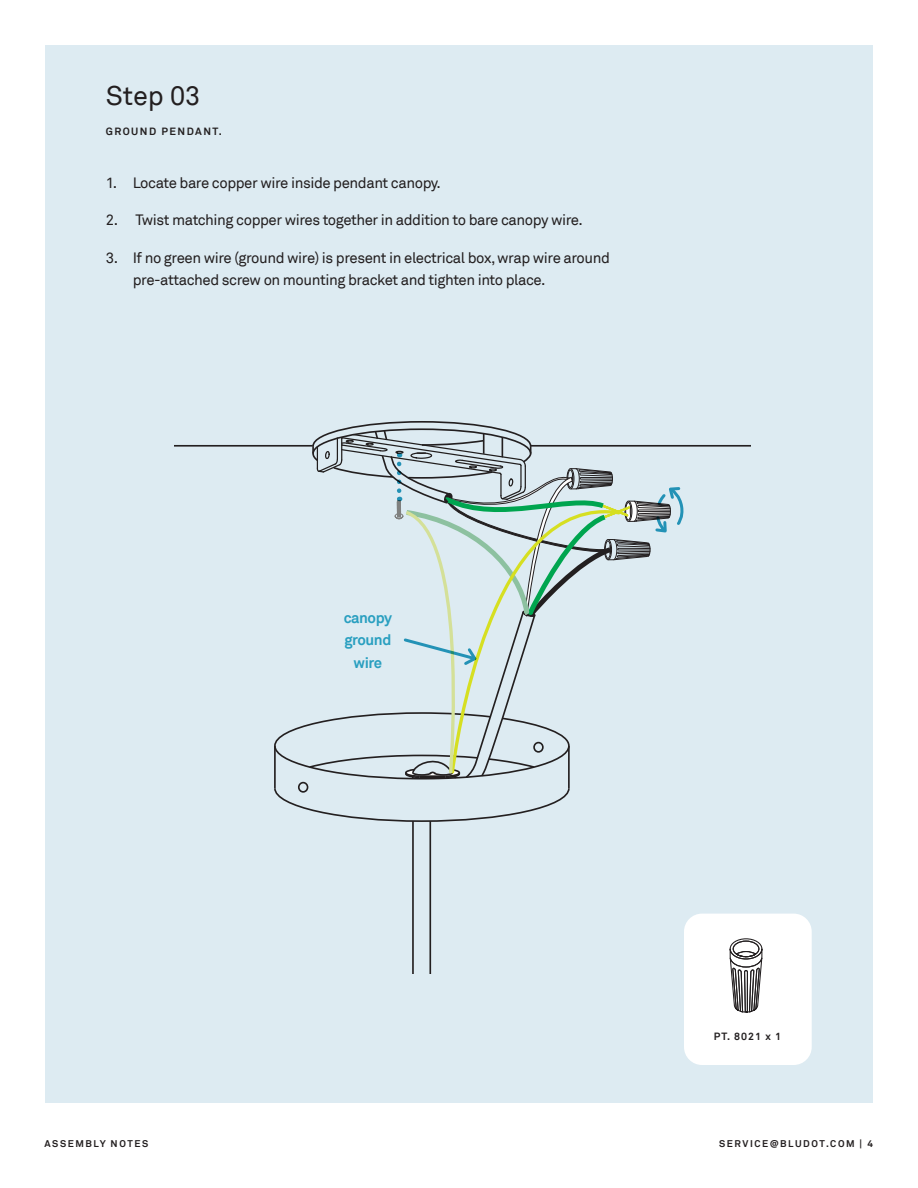
<style>
.page{position:relative;width:918px;height:1188px;background:#fff}
.page>*{position:absolute;margin:0;border:0;box-sizing:border-box;transform-origin:0 0}
.t1{font:27px "Akkurat";color:#231f20}
.t2{font:15px/22.5px "Akkurat";letter-spacing:-.03em;color:#231f20}
.t3{font:700 15px/22.5px "Akkurat";letter-spacing:-.03em;color:#299fc0;text-align:center}
.t4{font:700 10.5px "Akkurat";letter-spacing:.14em;color:#231f20}
.t5{font:700 9.75px "Akkurat";letter-spacing:.16em;color:#231f20}
</style>
<div class="page">
<div style="left:45px;top:45px;width:828px;height:1057px;background:#ddebf2"></div>
<hr style="left:531px;top:445px;width:220px;height:2px;background:#231f20">
<hr style="left:174px;top:445px;width:139px;height:2px;background:#231f20">
<hr style="left:429px;top:821px;width:2px;height:152px;background:#231f20">
<hr style="left:412px;top:821px;width:2px;height:152px;background:#231f20">
<div style="left:684px;top:914px;width:128px;height:151px;background:#fff;border-radius:18px"></div>
<svg style="left:730px;top:938px;width:33px;height:75px"></svg>
<svg style="left:273px;top:421px;width:410px;height:402px"></svg>
<h1 class="t1" style="left:106px;top:80px;width:96px">Step 03</h1>
<p class="t4" style="left:106px;top:125px;width:118px">GROUND PENDANT.</p>
<p class="t2" style="left:106px;top:171px;width:337px">1. Locate bare copper wire inside pendant canopy.</p>
<p class="t2" style="left:106px;top:209px;width:479px">2. Twist matching copper wires together in addition to bare canopy wire.</p>
<p class="t2" style="left:133px;top:246px;width:479px;text-indent:-27px">3. If no green wire (ground wire) is present in electrical box, wrap wire around pre-attached screw on mounting bracket and tighten into place.</p>
<p class="t3" style="left:344px;top:606px;width:50px">canopy ground wire</p>
<p class="t4" style="left:714px;top:1030px;width:69px">PT. 8021 x 1</p>
<p class="t5" style="left:45px;top:1138px;width:105px">ASSEMBLY NOTES</p>
<p class="t5" style="left:719px;top:1138px;width:155px">SERVICE@BLUDOT.COM | 4</p>
</div>
